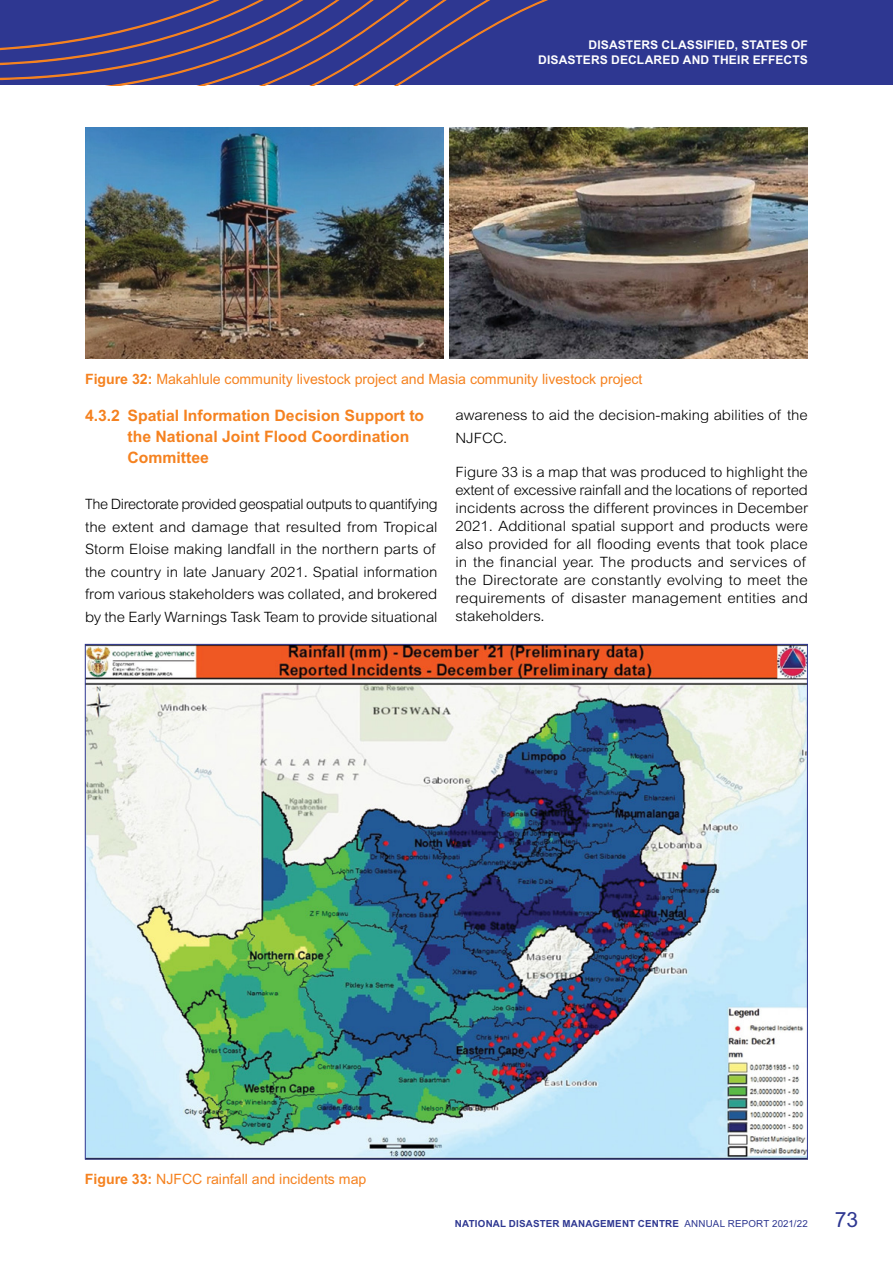
<style>
.page{position:relative;width:893px;height:1263px;background:#fff}
.page>*{position:absolute;margin:0;border:0;box-sizing:border-box;transform-origin:0 0}
.t1{font:21px "Arial MT Std";color:#2e3791}
.t2{font:700 15.75px/21px "Arial MT Std";color:#f58220}
.t3{font:300 14.25px/18px "Arial MT Std";color:#000;scale:1.05 1}
.t4{font:300 14.25px/22.5px "Arial MT Std";color:#000}
.t5{font:14.25px "Arial MT Std";color:#f58220}
.t6{font:700 12px/15px "Arial MT Std";letter-spacing:.01em;color:#fff;text-align:right}
.t7{font:700 9.75px "Arial MT Std";letter-spacing:.025em;color:#2e3791}
.s1{font-weight:700}
.s2{font-weight:400}
</style>
<div class="page">
<div style="left:0;top:0;width:893px;height:85px;background:#2e3791"></div>
<svg style="left:0;top:0;width:548px;height:85px"></svg>
<img style="left:85px;top:128px;width:359px;height:230px">
<img style="left:449px;top:128px;width:359px;height:230px">
<img style="left:87px;top:646px;width:719px;height:511px">
<p class="t6" style="left:538px;top:37px;width:271px">DISASTERS CLASSIFIED, STATES OF<br>DISASTERS DECLARED AND THEIR EFFECTS</p>
<p class="t5" style="left:85px;top:370px;width:559px"><span class="s1">Figure 32:</span> Makahlule community livestock project and Masia community livestock project</p>
<p class="t2" style="left:128px;top:405px;width:298px;text-indent:-43px">4.3.2 Spatial Information Decision Support to the National Joint Flood Coordination<br>Committee</p>
<p class="t4" style="left:85px;top:493px;width:354px">The Directorate provided geospatial outputs to quantifying the extent and damage that resulted from Tropical Storm Eloise making landfall in the northern parts of the country in late January 2021. Spatial information from various stakeholders was collated, and brokered by the Early Warnings Task Team to provide situational</p>
<p class="t3" style="left:455px;top:404px;width:337px;line-height:22.5px">awareness to aid the decision-making abilities of the<br>NJFCC.</p>
<p class="t3" style="left:455px;top:463px;width:337px">Figure 33 is a map that was produced to highlight the extent of excessive rainfall and the locations of reported incidents across the different provinces in December 2021. Additional spatial support and products were also provided for all flooding events that took place in the financial year. The products and services of the Directorate are constantly evolving to meet the requirements of disaster management entities and stakeholders.</p>
<p class="t5" style="left:85px;top:1171px;width:283px"><span class="s1">Figure 33:</span> NJFCC rainfall and incidents map</p>
<p class="t7" style="left:455px;top:1218px;width:355px">NATIONAL DISASTER MANAGEMENT CENTRE <span class="s2">ANNUAL REPORT 2021/22</span></p>
<h1 class="t1" style="left:835px;top:1208px;width:25px">73</h1>
</div>
